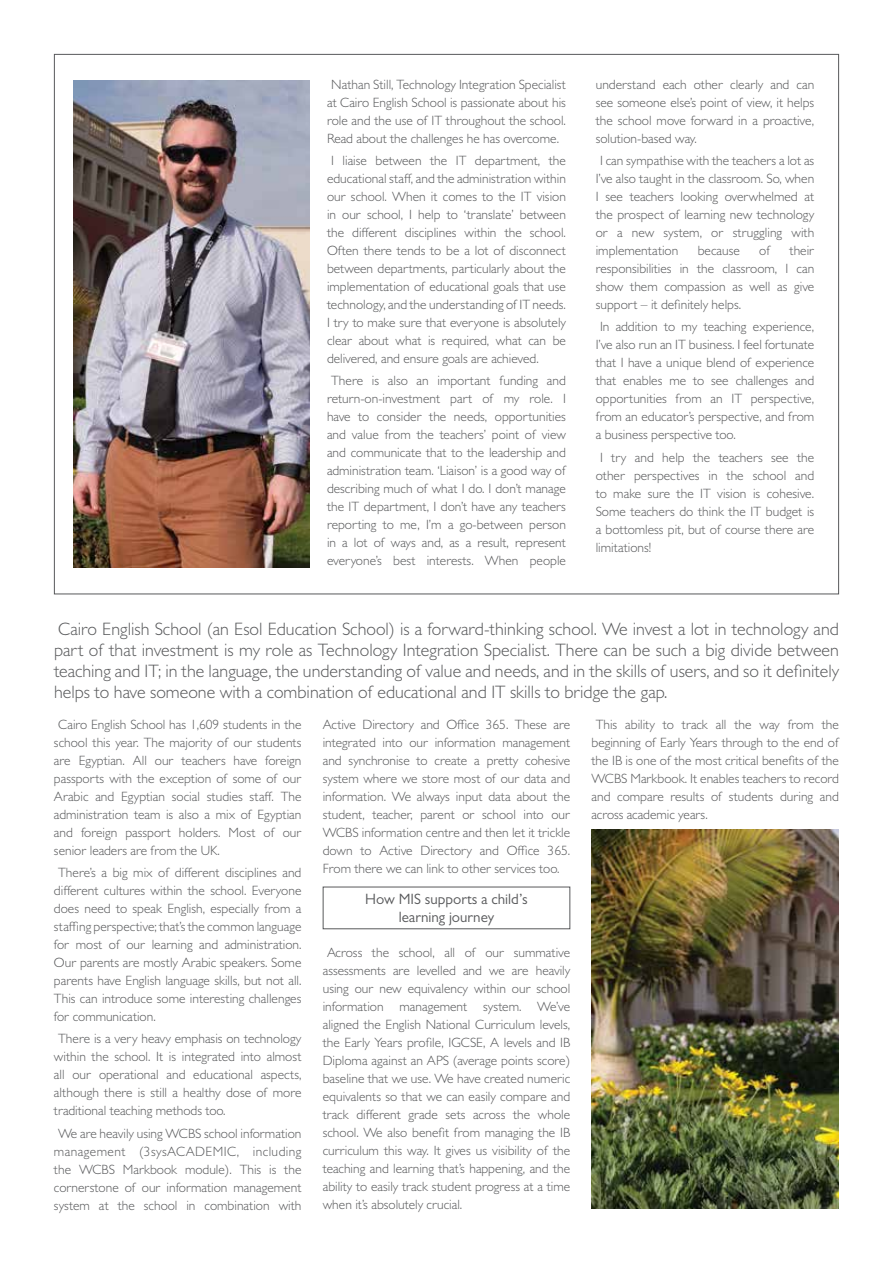
<style>
.page{position:relative;width:893px;height:1263px;background:#fff}
.page>*{position:absolute;margin:0;border:0;box-sizing:border-box;transform-origin:0 0}
.t1{font:300 18px/21px "Gill Sans MT Pro";color:#58595b;text-align:justify}
.t2{font:15px/18px "Gill Sans MT Pro";color:#58595b;text-align:center}
.t3{font:300 13.5px/18px "Gill Sans MT Pro";color:#58595b;text-align:justify}
</style>
<div class="page">
<img style="left:73px;top:81px;width:236px;height:487px">
<img style="left:591px;top:829px;width:248px;height:380px">
<div style="left:323px;top:887px;width:247px;height:42px;border:1px solid #58595b"></div>
<p class="t3" style="left:327px;top:75px;width:240px;text-align:center">Nathan Still, Technology Integration Specialist at Cairo English School is passionate about his role and the use of IT throughout the school.<br>Read about the challenges he has overcome.</p>
<p class="t3" style="left:327px;top:151px;width:240px;text-indent:4px">I liaise between the IT department, the educational staff, and the administration within our school. When it comes to the IT vision in our school, I help to ‘translate’ between the different disciplines within the school.<br>Often there tends to be a lot of disconnect between departments, particularly about the implementation of educational goals that use technology, and the understanding of IT needs.<br>I try to make sure that everyone is absolutely clear about what is required, what can be delivered, and ensure goals are achieved.</p>
<p class="t3" style="left:327px;top:372px;width:240px;text-align:center">There is also an important funding and return-on-investment part of my role. I have to consider the needs, opportunities and value from the teachers’ point of view and communicate that to the leadership and administration team. ‘Liaison’ is a good way of describing much of what I do. I don’t manage the IT department, I don’t have any teachers reporting to me, I’m a go-between person in a lot of ways and, as a result, represent everyone’s best interests. When people</p>
<p class="t3" style="left:596px;top:75px;width:220px">understand each other clearly and can see someone else’s point of view, it helps the school move forward in a proactive, solution-based way.</p>
<p class="t3" style="left:596px;top:151px;width:220px;text-indent:4px">I can sympathise with the teachers a lot as I’ve also taught in the classroom. So, when I see teachers looking overwhelmed at the prospect of learning new technology or a new system, or struggling with implementation</p>
<p class="t3" style="left:698px;top:241px;width:44px">because</p>
<p class="t3" style="left:759px;top:241px;width:13px">of</p>
<p class="t3" style="left:596px;top:241px;width:220px;text-indent:194px">their responsibilities in the classroom, I can show them compassion as well as give support – it definitely helps.</p>
<p class="t3" style="left:596px;top:318px;width:220px;text-indent:4px">In addition to my teaching experience, I’ve also run an IT business. I feel fortunate that I have a unique blend of experience that enables me to see challenges and opportunities from an IT perspective, from an educator’s perspective, and from a business perspective too.</p>
<p class="t3" style="left:596px;top:448px;width:220px;text-indent:4px">I try and help the teachers see the other perspectives in the school and to make sure the IT vision is cohesive.<br>Some teachers do think the IT budget is a bottomless pit, but of course there are limitations!</p>
<p class="t1" style="left:54px;top:618px;width:786px">Cairo English School (an Esol Education School) is a forward-thinking school. We invest a lot in technology and part of that investment is my role as Technology Integration Specialist. There can be such a big divide between teaching and IT; in the language, the understanding of value and needs, and in the skills of users, and so it definitely helps to have someone with a combination of educational and IT skills to bridge the gap.</p>
<p class="t3" style="left:54px;top:715px;width:249px;text-indent:4px">Cairo English School has 1,609 students in the school this year. The majority of our students are Egyptian. All our teachers have foreign passports with the exception of some of our Arabic and Egyptian social studies staff. The administration team is also a mix of Egyptian and foreign passport holders. Most of our senior leaders are from the UK.</p>
<p class="t3" style="left:54px;top:863px;width:249px;text-indent:4px">There’s a big mix of different disciplines and different cultures within the school. Everyone does need to speak English, especially from a staffing perspective; that’s the common language for most of our learning and administration.<br>Our parents are mostly Arabic speakers. Some parents have English language skills, but not all.<br>This can introduce some interesting challenges for communication.</p>
<p class="t3" style="left:54px;top:1029px;width:249px;text-indent:4px">There is a very heavy emphasis on technology within the school. It is integrated into almost all our operational and educational aspects, although there is still a healthy dose of more traditional teaching methods too.</p>
<p class="t3" style="left:54px;top:1124px;width:249px;text-align:center">We are heavily using WCBS school information management (3sysACADEMIC, including the WCBS Markbook module). This is the cornerstone of our information management system at the school in combination with</p>
<p class="t3" style="left:323px;top:715px;width:249px">Active Directory and Office 365. These are integrated into our information management and synchronise to create a pretty cohesive system where we store most of our data and information. We always input data about the student, teacher, parent or school into our WCBS information centre and then let it trickle down to Active Directory and Office 365.<br>From there we can link to other services too.</p>
<p class="t2" style="left:365px;top:889px;width:164px">How MIS supports a child’s learning journey</p>
<p class="t3" style="left:323px;top:943px;width:249px;text-indent:4px">Across the school, all of our summative assessments are levelled and we are heavily using our new equivalency within our school information management system. We’ve aligned the English National Curriculum levels, the Early Years profile, IGCSE, A levels and IB Diploma against an APS (average points score) baseline that we use. We have created numeric equivalents so that we can easily compare and track different grade sets across the whole school. We also benefit from managing the IB curriculum this way. It gives us visibility of the teaching and learning that’s happening, and the ability to easily track student progress at a time when it’s absolutely crucial.</p>
<p class="t3" style="left:591px;top:715px;width:249px;text-indent:4px">This ability to track all the way from the beginning of Early Years through to the end of the IB is one of the most critical benefits of the WCBS Markbook. It enables teachers to record and compare results of students during and across academic years.</p>
</div>
